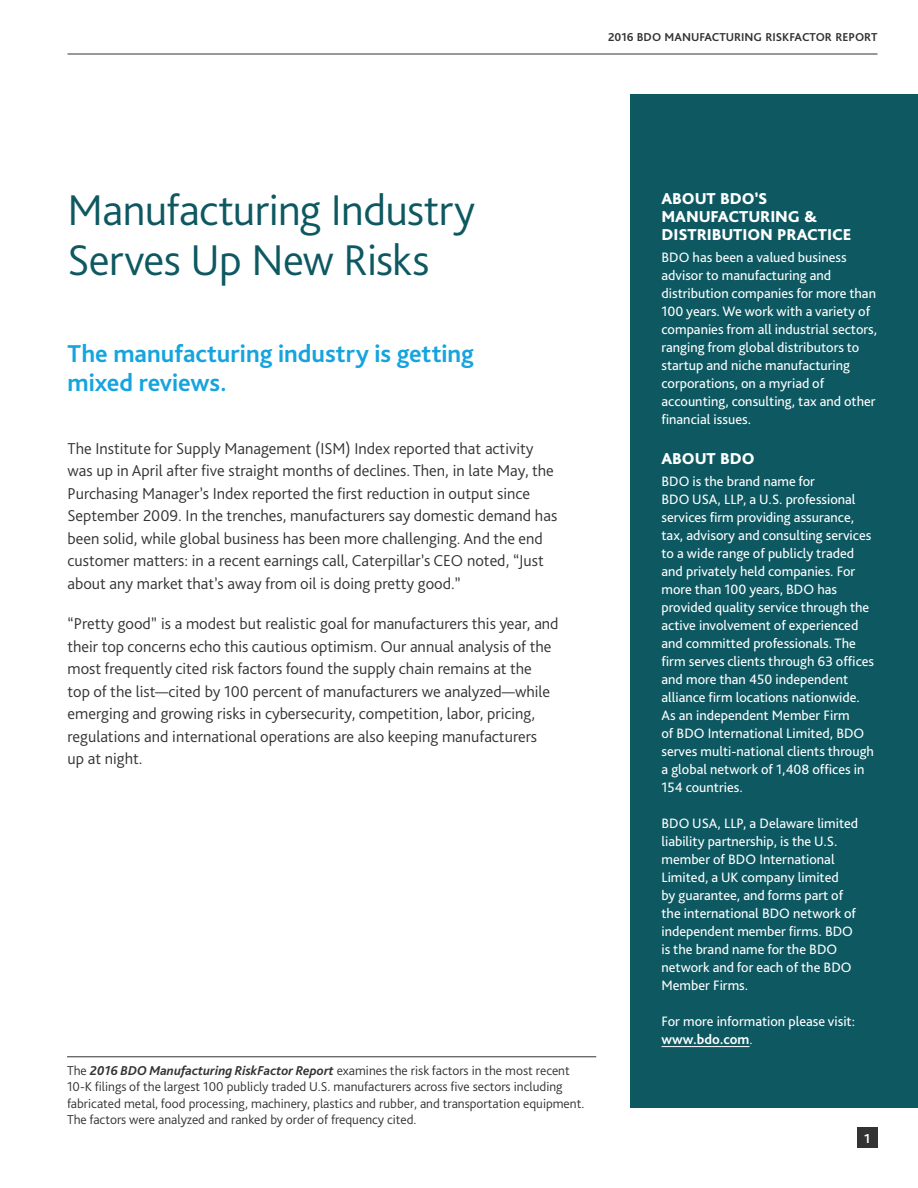
<style>
.page{position:relative;width:918px;height:1188px;background:#fff}
.page>*{position:absolute;margin:0;border:0;box-sizing:border-box;transform-origin:0 0}
.t1{font:300 45px/49.5px "Bliss Pro";letter-spacing:-.015em;color:#0d5861}
.t2{font:700 25.5px/28.5px "Bliss Pro";color:#16a4de}
.t3{font:300 16.5px/22.5px "Bliss Pro";color:#333}
.t4{font:800 16.5px/18px "Bliss Pro";letter-spacing:-.005em;color:#fff}
.t5{font:14.25px/18px "Bliss Pro";color:#fff}
.t6{font:300 13.5px/16.5px "Bliss Pro";color:#333}
.t7{font:700 13.5px "Bliss Pro";color:#fff}
.t8{font:700 12px "Bliss Pro";color:#333}
.s1{font-weight:700;font-style:italic}
.s2{font-weight:700}
.s3{font-weight:300}
</style>
<div class="page">
<hr style="left:67px;top:1056px;width:529px;height:1px;background:#333">
<div style="left:630px;top:94px;width:288px;height:1014px;background:#0d5861"></div>
<hr style="left:662px;top:1046px;width:88px;height:1px;background:#fff">
<hr style="left:68px;top:54px;width:810px;height:1px;background:#333">
<div style="left:857px;top:1127px;width:21px;height:21px;background:#333"></div>
<p class="t8" style="left:608px;top:29px;width:271px">2016 BDO MANUFACTURING RISKFACTOR REPORT</p>
<h1 class="t1" style="left:68px;top:185px;width:409px">Manufacturing Industry<br>Serves Up New Risks</h1>
<h2 class="t2" style="left:68px;top:339px;width:408px">The manufacturing industry is getting mixed reviews.</h2>
<p class="t3" style="left:68px;top:437px;width:491px">The Institute for Supply Management (ISM) Index reported that activity was up in April after five straight months of declines. Then, in late May, the Purchasing Manager’s Index reported the first reduction in output since September 2009. In the trenches, manufacturers say domestic demand has been solid, while global business has been more challenging. And the end customer matters: in a recent earnings call, Caterpillar’s CEO noted, “Just about any market that’s away from oil is doing pretty good.”</p>
<p class="t3" style="left:68px;top:612px;width:493px">“Pretty good” is a modest but realistic goal for manufacturers this year, and their top concerns echo this cautious optimism. Our annual analysis of the most frequently cited risk factors found the supply chain remains at the<br>top of the list—cited by 100 percent of manufacturers we analyzed—while emerging and growing risks in cybersecurity, competition, labor, pricing, regulations and international operations are also keeping manufacturers<br>up at night.</p>
<p class="t6" style="left:67px;top:1062px;width:519px">The <span class="s1">2016 BDO Manufacturing RiskFactor Report</span> examines the risk factors in the most recent 10-K filings of the largest 100 publicly traded U.S. manufacturers across five sectors including fabricated metal, food processing, machinery, plastics and rubber, and transportation equipment.<br>The factors were analyzed and ranked by order of frequency cited.</p>
<p class="t4" style="left:662px;top:189px;width:191px">ABOUT BDO’S<br>MANUFACTURING &amp;<br>DISTRIBUTION PRACTICE</p>
<p class="t5" style="left:662px;top:248px;width:217px">BDO has been a valued business advisor to manufacturing and distribution companies for more than<br>100 years. We work with a variety of companies from all industrial sectors, ranging from global distributors to startup and niche manufacturing corporations, on a myriad of accounting, consulting, tax and other financial issues.</p>
<p class="t4" style="left:662px;top:449px;width:95px">ABOUT BDO</p>
<p class="t5" style="left:662px;top:472px;width:214px">BDO is the brand name for<br>BDO USA, LLP, a U.S. professional services firm providing assurance, tax, advisory and consulting services to a wide range of publicly traded and privately held companies. For more than 100 years, BDO has provided quality service through the active involvement of experienced and committed professionals. The firm serves clients through 63 offices and more than 450 independent alliance firm locations nationwide.<br>As an independent Member Firm<br>of BDO International Limited, BDO serves multi-national clients through a global network of 1,408 offices in 154 countries.</p>
<p class="t5" style="left:662px;top:814px;width:198px">BDO USA, LLP, a Delaware limited liability partnership, is the U.S. member of BDO International<br>Limited, a UK company limited<br>by guarantee, and forms part of the international BDO network of independent member firms. BDO is the brand name for the BDO network and for each of the BDO<br>Member Firms.</p>
<p class="t5" style="left:662px;top:1012px;width:195px">For more information please visit: <span class="s2">www.bdo.com</span><span class="s3">.</span></p>
<p class="t7" style="left:864px;top:1130px;width:8px">1</p>
</div>
